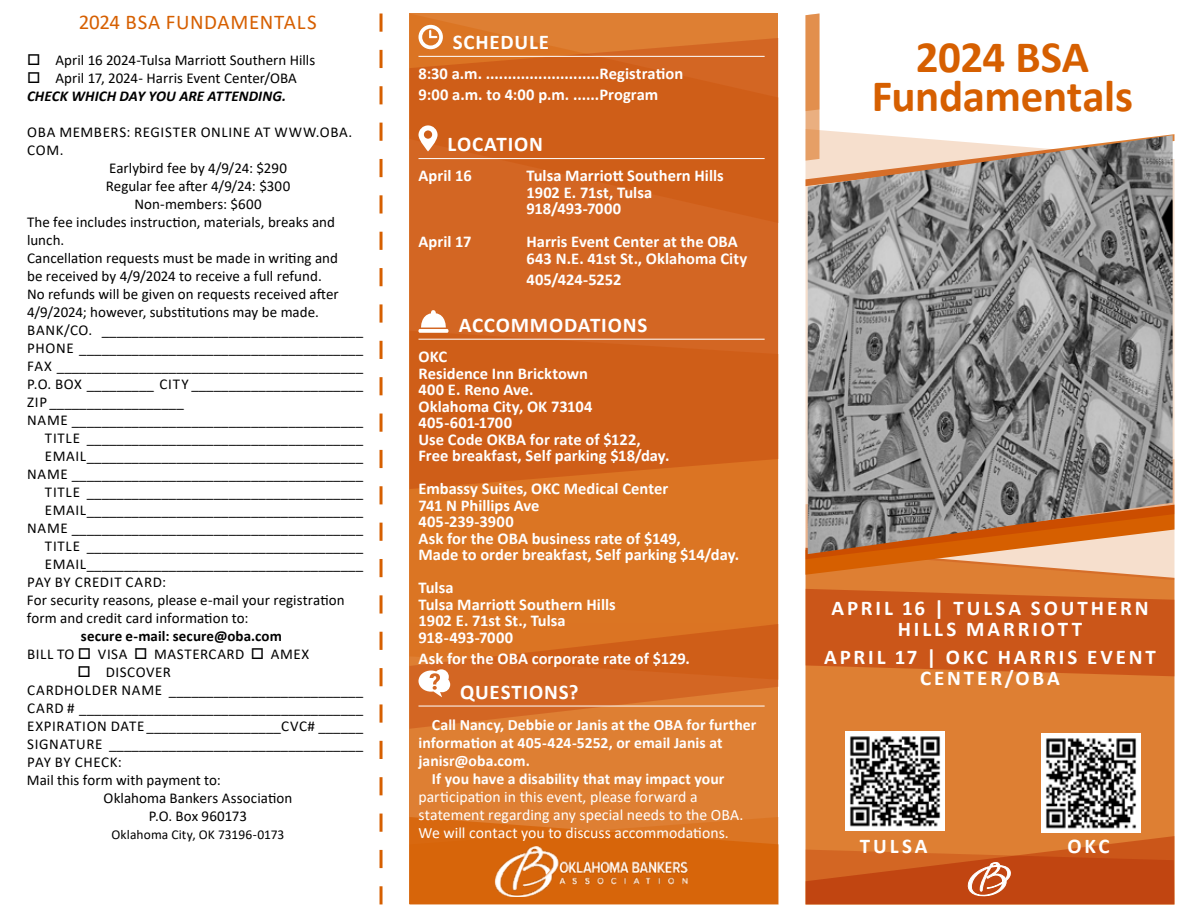
<style>
.page{position:relative;width:1188px;height:918px;background:#fff}
.page>*{position:absolute;margin:0;border:0;box-sizing:border-box;transform-origin:0 0}
.t1{font:700 45px/39px "Calibri";letter-spacing:-.01em;color:#d65f00;text-align:center}
.t2{font:700 21px/21px "Calibri";letter-spacing:.135em;color:#fff;text-align:center}
.t3{font:700 21px "Calibri";letter-spacing:.04em;color:#fff}
.t4{font:21px "Calibri";letter-spacing:.03em;color:#d65f00}
.t5{font:700 16.5px/16.5px "Calibri";color:#fff}
.t6{font:700 15.75px "Calibri";letter-spacing:.005em;color:#fff}
.t7{font:15.75px/18px "Calibri";color:#fff}
.t8{font:15px/18px "Calibri";letter-spacing:.005em;color:#000}
.t9{font:15px "Calibri";letter-spacing:.045em;color:#000}
.t10{font:15px "Calibri";letter-spacing:.04em;color:#000}
.t11{font:700 15px/18px "Calibri";letter-spacing:.005em;color:#000}
.t12{font:15px "Calibri";letter-spacing:.035em;color:#000}
.t13{font:15px "Calibri";letter-spacing:.025em;color:#000}
.t14{font:13.5px "Calibri";letter-spacing:.005em;color:#000}
.s1{font-weight:700;font-style:italic}
.s2{font-weight:400}
</style>
<div class="page">
<div style="left:410px;top:14px;width:368px;height:890px;background:linear-gradient(to right,#dc792a,#dc7a2a)"></div>
<svg style="left:410px;top:38px;width:369px;height:451px;background:#d1631d"></svg>
<div style="left:805px;top:580px;width:369px;height:256px;background:#de7f33"></div>
<svg style="left:410px;top:817px;width:368px;height:88px;background:#d86b14"></svg>
<img style="left:495px;top:847px;width:198px;height:50px">
<svg style="left:805px;top:836px;width:370px;height:69px;background:#cb5b21"></svg>
<svg style="left:806px;top:589px;width:369px;height:87px;background:#cd5b1c"></svg>
<svg style="left:380px;top:14px;width:3px;height:890px"></svg>
<svg style="left:805px;top:14px;width:369px;height:172px"></svg>
<svg style="left:805px;top:459px;width:369px;height:116px;background:#e5a06a"></svg>
<hr style="left:418px;top:56px;width:347px;height:1px;background:#fff">
<hr style="left:418px;top:158px;width:347px;height:1px;background:#fff">
<hr style="left:418px;top:339px;width:347px;height:1px;background:#fff">
<svg style="left:418px;top:25px;width:25px;height:24px"></svg>
<svg style="left:418px;top:125px;width:20px;height:26px"></svg>
<hr style="left:418px;top:329px;width:30px;height:3px;background:#fff">
<svg style="left:421px;top:310px;width:25px;height:18px"></svg>
<svg style="left:410px;top:624px;width:369px;height:105px;background:#d66f29"></svg>
<img style="left:808px;top:135px;width:365px;height:419px">
<img style="left:845px;top:731px;width:100px;height:100px">
<img style="left:1041px;top:733px;width:100px;height:100px">
<h2 class="t4" style="left:79px;top:8px;width:239px">2024 BSA FUNDAMENTALS</h2>
<p class="t8" style="left:27px;top:51px;width:290px">□ April 16 2024-Tulsa Marriott Southern Hills</p>
<p class="t8" style="left:27px;top:69px;width:271px">□ April 17, 2024- Harris Event Center/OBA<br><span class="s1">CHECK WHICH DAY YOU ARE ATTENDING.</span></p>
<p class="t10" style="left:27px;top:122px;width:327px">OBA MEMBERS: REGISTER ONLINE AT WWW.OBA.</p>
<p class="t8" style="left:27px;top:141px;width:38px">COM.</p>
<p class="t8" style="left:109px;top:159px;width:179px">Earlybird fee by 4/9/24: $290</p>
<p class="t8" style="left:106px;top:177px;width:186px">Regular fee after 4/9/24: $300</p>
<p class="t8" style="left:134px;top:195px;width:129px">Non-members: $600</p>
<p class="t8" style="left:27px;top:213px;width:310px">The fee includes instruction, materials, breaks and</p>
<p class="t8" style="left:27px;top:231px;width:39px">lunch.</p>
<p class="t8" style="left:27px;top:249px;width:313px">Cancellation requests must be made in writing and</p>
<p class="t8" style="left:27px;top:267px;width:296px">be received by 4/9/2024 to receive a full refund.</p>
<p class="t8" style="left:27px;top:285px;width:313px">No refunds will be given on requests received after</p>
<p class="t8" style="left:27px;top:303px;width:293px">4/9/2024; however, substitutions may be made.</p>
<p class="t8" style="left:27px;top:321px;width:337px">BANK/CO. ___________________________________</p>
<p class="t8" style="left:27px;top:339px;width:337px">PHONE ______________________________________</p>
<p class="t8" style="left:27px;top:357px;width:337px">FAX _________________________________________</p>
<p class="t8" style="left:27px;top:375px;width:337px">P.O. BOX _________ CITY _______________________</p>
<p class="t8" style="left:27px;top:393px;width:158px">ZIP __________________</p>
<p class="t8" style="left:27px;top:411px;width:337px">NAME _______________________________________</p>
<p class="t8" style="left:45px;top:429px;width:320px">TITLE _____________________________________</p>
<p class="t8" style="left:45px;top:447px;width:320px">EMAIL_____________________________________</p>
<p class="t8" style="left:27px;top:465px;width:337px">NAME _______________________________________</p>
<p class="t8" style="left:45px;top:483px;width:320px">TITLE _____________________________________</p>
<p class="t8" style="left:45px;top:501px;width:320px">EMAIL_____________________________________</p>
<p class="t8" style="left:27px;top:519px;width:337px">NAME _______________________________________</p>
<p class="t8" style="left:45px;top:537px;width:320px">TITLE _____________________________________</p>
<p class="t8" style="left:45px;top:555px;width:320px">EMAIL_____________________________________</p>
<p class="t12" style="left:27px;top:572px;width:140px">PAY BY CREDIT CARD:</p>
<p class="t8" style="left:27px;top:591px;width:319px">For security reasons, please e-mail your registration</p>
<p class="t8" style="left:27px;top:609px;width:223px">form and credit card information to:</p>
<p class="t11" style="left:27px;top:627px;width:283px;text-indent:54px">secure e-mail: secure@oba.com<br><span class="s2">BILL TO</span> □ <span class="s2">VISA</span> □ <span class="s2">MASTERCARD</span> □ <span class="s2">AMEX</span></p>
<p class="t12" style="left:77px;top:662px;width:95px">□ DISCOVER</p>
<p class="t9" style="left:27px;top:680px;width:337px">CARDHOLDER NAME __________________________</p>
<p class="t8" style="left:27px;top:699px;width:337px">CARD # ______________________________________</p>
<p class="t9" style="left:27px;top:716px;width:337px">EXPIRATION DATE __________________CVC# ______</p>
<p class="t10" style="left:27px;top:734px;width:337px">SIGNATURE __________________________________</p>
<p class="t13" style="left:27px;top:752px;width:96px">PAY BY CHECK:</p>
<p class="t8" style="left:27px;top:771px;width:195px">Mail this form with payment to:</p>
<p class="t8" style="left:104px;top:789px;width:190px">Oklahoma Bankers Association</p>
<p class="t8" style="left:149px;top:807px;width:100px">P.O. Box 960173</p>
<p class="t14" style="left:112px;top:825px;width:174px">Oklahoma City, OK 73196-0173</p>
<h2 class="t3" style="left:453px;top:27px;width:98px">SCHEDULE</h2>
<p class="t5" style="left:418px;top:63px;width:266px;line-height:21px">8:30 a.m. ...........................Registration<br>9:00 a.m. to 4:00 p.m. ......Program</p>
<h2 class="t3" style="left:447px;top:130px;width:97px">LOCATION</h2>
<p class="t5" style="left:418px;top:168px;width:55px">April 16</p>
<p class="t5" style="left:526px;top:168px;width:199px">Tulsa Marriott Southern Hills<br>1902 E. 71st, Tulsa<br>918/493-7000</p>
<p class="t5" style="left:418px;top:234px;width:54px">April 17</p>
<p class="t5" style="left:526px;top:234px;width:222px">Harris Event Center at the OBA<br>643 N.E. 41st St., Oklahoma City</p>
<p class="t5" style="left:526px;top:271px;width:96px">405/424-5252</p>
<h2 class="t3" style="left:459px;top:310px;width:190px">ACCOMMODATIONS</h2>
<p class="t5" style="left:418px;top:348px;width:253px">OKC<br>Residence Inn Bricktown<br>400 E. Reno Ave.<br>Oklahoma City, OK 73104<br>405-601-1700<br>Use Code OKBA for rate of $122,<br>Free breakfast, Self parking $18/day.</p>
<p class="t5" style="left:418px;top:480px;width:322px">Embassy Suites, OKC Medical Center<br>741 N Phillips Ave<br>405-239-3900<br>Ask for the OBA business rate of $149,<br>Made to order breakfast, Self parking $14/day.</p>
<p class="t5" style="left:418px;top:579px;width:199px">Tulsa<br>Tulsa Marriott Southern Hills<br>1902 E. 71st St., Tulsa<br>918-493-7000</p>
<p class="t5" style="left:418px;top:650px;width:273px">Ask for the OBA corporate rate of $129.</p>
<h2 class="t3" style="left:460px;top:677px;width:120px">QUESTIONS?</h2>
<p class="t6" style="left:432px;top:714px;width:326px">Call Nancy, Debbie or Janis at the OBA for further</p>
<p class="t6" style="left:418px;top:732px;width:306px">information at 405-424-5252, or email Janis at</p>
<p class="t6" style="left:418px;top:750px;width:113px">janisr@oba.com.</p>
<p class="t6" style="left:432px;top:768px;width:294px">If you have a disability that may impact your</p>
<p class="t7" style="left:418px;top:788px;width:327px">participation in this event, please forward a statement regarding any special needs to the OBA.<br>We will contact you to discuss accommodations.</p>
<h1 class="t1" style="left:872px;top:36px;width:263px">2024 BSA<br>Fundamentals</h1>
<h2 class="t2" style="left:831px;top:597px;width:319px">APRIL 16 | TULSA SOUTHERN<br>HILLS MARRIOTT</h2>
<h2 class="t2" style="left:824px;top:646px;width:333px">APRIL 17 | OKC HARRIS EVENT<br>CENTER/OBA</h2>
<h2 class="t2" style="left:860px;top:835px;width:69px">TULSA</h2>
<h2 class="t2" style="left:1067px;top:835px;width:44px">OKC</h2>
</div>
